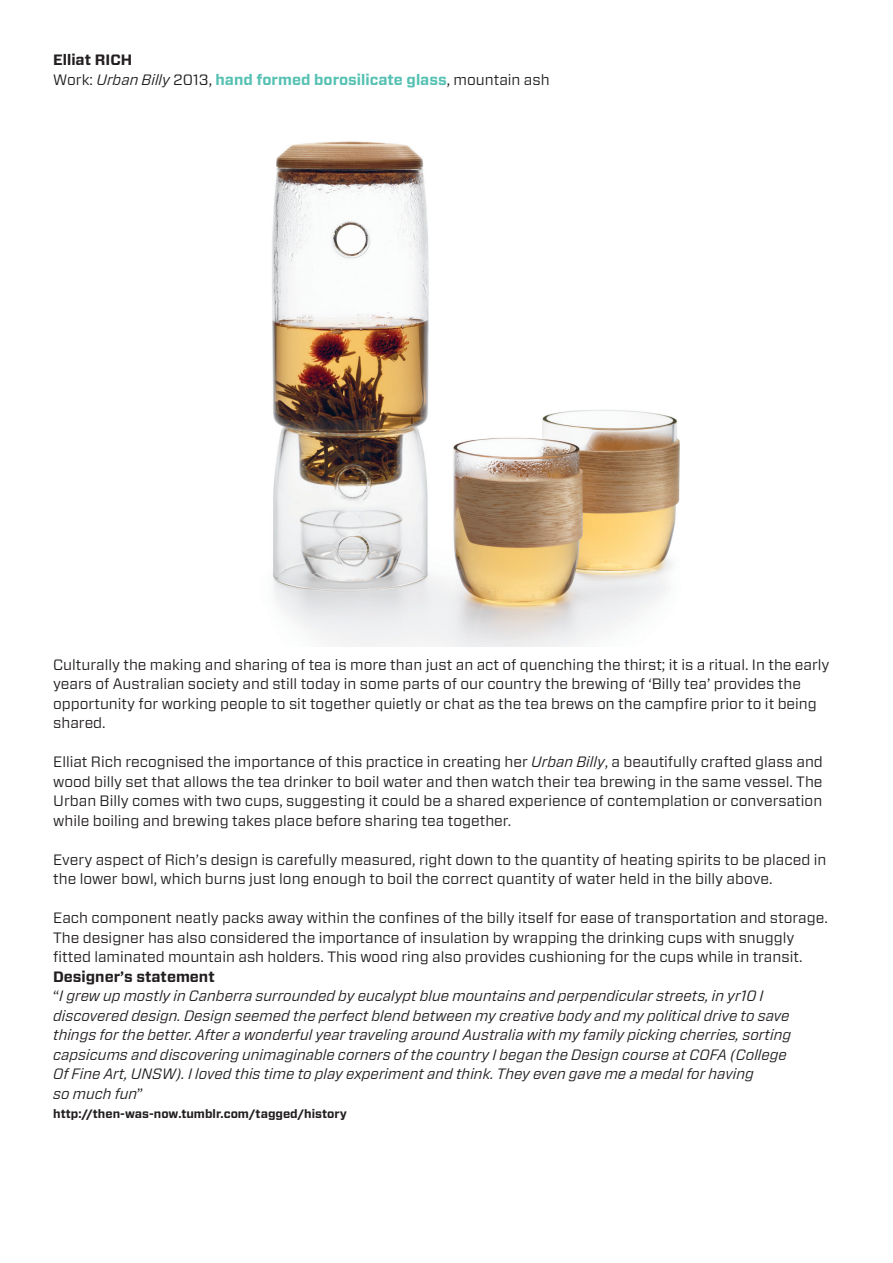
<style>
.page{position:relative;width:893px;height:1263px;background:#fff}
.page>*{position:absolute;margin:0;border:0;box-sizing:border-box;transform-origin:0 0}
.t1{font:15px/19.5px "Forza";color:#231f20}
.t2{font:italic 15px/19.5px "Forza";color:#231f20}
.t3{font:700 15px/19.5px "Forza";color:#56c1b3}
.t4{font:700 12px "Forza";color:#231f20}
.s1{color:#231f20}
.s2{font-weight:400;color:#231f20}
.s3{font-weight:400;font-style:italic;color:#231f20}
.s4{font-style:italic}
.s5{font-weight:700;font-style:normal}
.s6{font-style:normal}
</style>
<div class="page">
<img style="left:272px;top:141px;width:408px;height:505px">
<p class="t3" style="left:53px;top:50px;width:498px"><span class="s1">Elliat RICH<br></span><span class="s2">Work:</span> <span class="s3">Urban Billy</span> <span class="s2">2013,</span> hand formed borosilicate glass<span class="s2">, mountain ash</span></p>
<p class="t1" style="left:53px;top:654px;width:778px">Culturally the making and sharing of tea is more than just an act of quenching the thirst; it is a ritual. In the early years of Australian society and still today in some parts of our country the brewing of ‘Billy tea’ provides the opportunity for working people to sit together quietly or chat as the tea brews on the campfire prior to it being shared.</p>
<p class="t1" style="left:53px;top:752px;width:771px;text-align:justify">Elliat Rich recognised the importance of this practice in creating her <span class="s4">Urban Billy</span>, a beautifully crafted glass and wood billy set that allows the tea drinker to boil water and then watch their tea brewing in the same vessel. The Urban Billy comes with two cups, suggesting it could be a shared experience of contemplation or conversation while boiling and brewing takes place before sharing tea together.</p>
<p class="t1" style="left:53px;top:849px;width:775px">Every aspect of Rich’s design is carefully measured, right down to the quantity of heating spirits to be placed in the lower bowl, which burns just long enough to boil the correct quantity of water held in the billy above.</p>
<p class="t1" style="left:53px;top:908px;width:776px">Each component neatly packs away within the confines of the billy itself for ease of transportation and storage.<br>The designer has also considered the importance of insulation by wrapping the drinking cups with snuggly fitted laminated mountain ash holders. This wood ring also provides cushioning for the cups while in transit.</p>
<p class="t2" style="left:53px;top:966px;width:739px"><span class="s5">Designer’s statement<br></span><span class="s6">“</span>I grew up mostly in Canberra surrounded by eucalypt blue mountains and perpendicular streets, in yr10 I discovered design. Design seemed the perfect blend between my creative body and my political drive to save things for the better. After a wonderful year traveling around Australia with my family picking cherries, sorting capsicums and discovering unimaginable corners of the country I began the Design course at COFA (College Of Fine Art, UNSW). I loved this time to play experiment and think. They even gave me a medal for having<br>so much fun<span class="s6">”</span></p>
<p class="t4" style="left:53px;top:1106px;width:295px">http://then-was-now.tumblr.com/tagged/history</p>
</div>
